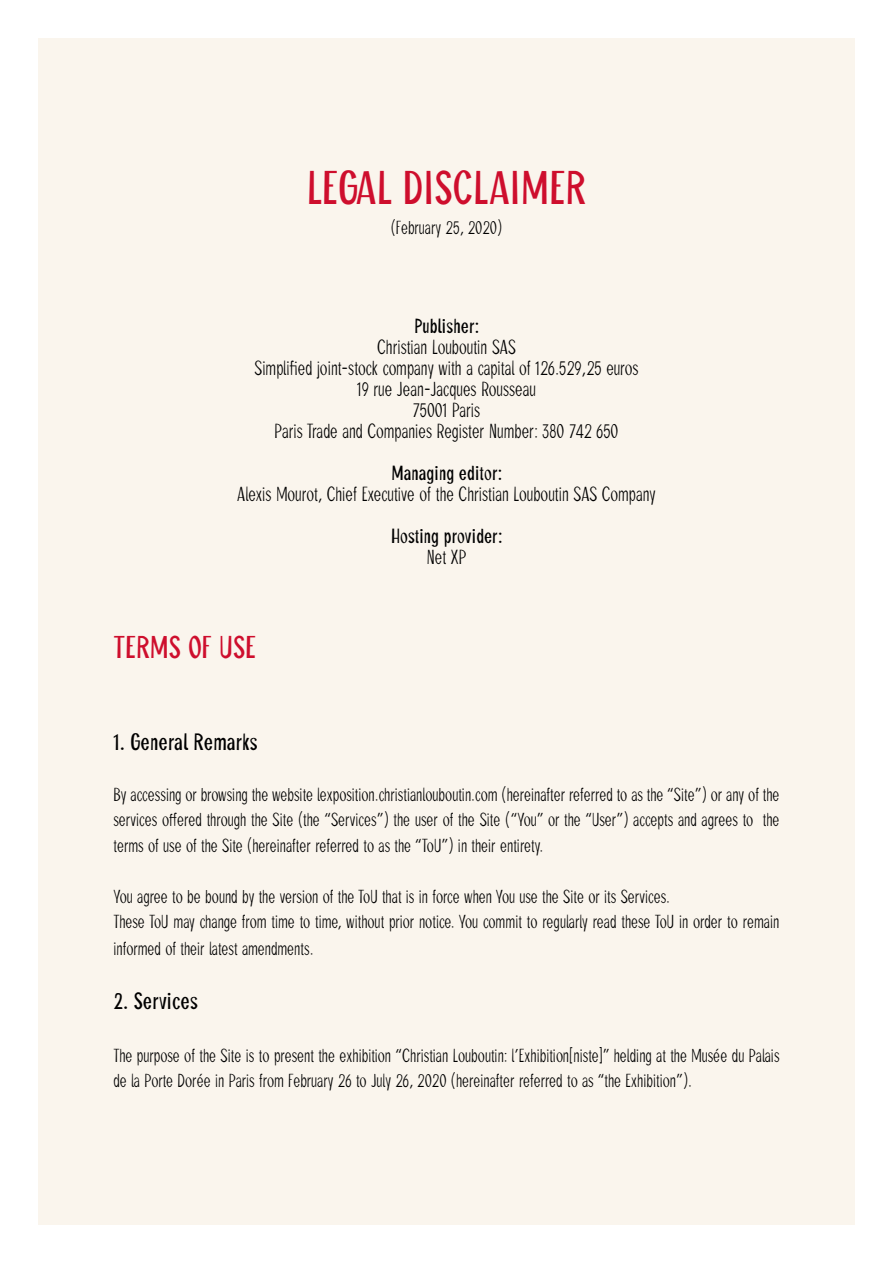
<style>
.page{position:relative;width:893px;height:1263px;background:#fff}
.page>*{position:absolute;margin:0;border:0;box-sizing:border-box;transform-origin:0 0}
.t1{font:45px "Exhibitionniste Text Regular";color:#ce0e2d}
.t2{font:30px "Exhibitionniste Text Regular";color:#ce0e2d}
.t3{font:22.5px "Exhibitionniste Text Regular";color:#000}
.t4{font:19.5px "Exhibitionniste Text Light";color:#000}
.t5{font:19.5px "Exhibitionniste Text Regular";color:#000}
.t6{font:18px/25.5px "Exhibitionniste Text Light";color:#000}
</style>
<div class="page">
<div style="left:1px;top:1px;width:892px;height:1262px;background:#faf5ed"></div>
<div style="left:0;top:1225px;width:893px;height:38px;background:#fff"></div>
<div style="left:0;top:0;width:893px;height:38px;background:#fff"></div>
<div style="left:0;top:0;width:38px;height:1263px;background:#fff"></div>
<div style="left:855px;top:0;width:38px;height:1263px;background:#fff"></div>
<p class="t1" style="left:307px;top:155px;width:281px">LEGAL DISCLAIMER</p>
<p class="t6" style="left:391px;top:214px;width:113px">(February 25, 2020)</p>
<p class="t5" style="left:414px;top:312px;width:66px">Publisher:</p>
<p class="t4" style="left:377px;top:333px;width:140px">Christian Louboutin SAS</p>
<p class="t4" style="left:255px;top:354px;width:385px">Simplified joint-stock company with a capital of 126.529,25 euros</p>
<p class="t4" style="left:357px;top:375px;width:180px">19 rue Jean-Jacques Rousseau</p>
<p class="t4" style="left:413px;top:396px;width:69px">75001 Paris</p>
<p class="t4" style="left:274px;top:417px;width:345px">Paris Trade and Companies Register Number: 380 742 650</p>
<p class="t5" style="left:391px;top:459px;width:112px">Managing editor:</p>
<p class="t4" style="left:237px;top:480px;width:420px">Alexis Mourot, Chief Executive of the Christian Louboutin SAS Company</p>
<p class="t5" style="left:391px;top:522px;width:113px">Hosting provider:</p>
<p class="t4" style="left:427px;top:543px;width:41px">Net XP</p>
<p class="t2" style="left:113px;top:625px;width:144px">TERMS OF USE</p>
<p class="t3" style="left:113px;top:725px;width:146px">1. General Remarks</p>
<p class="t6" style="left:113px;top:780px;width:668px;text-align:justify">By accessing or browsing the website lexposition.christianlouboutin.com (hereinafter referred to as the “Site”) or any of the services offered through the Site (the “Services”) the user of the Site (“You” or the “User”) accepts and agrees to the terms of use of the Site (hereinafter referred to as the “ToU”) in their entirety.</p>
<p class="t6" style="left:113px;top:882px;width:558px">You agree to be bound by the version of the ToU that is in force when You use the Site or its Services.</p>
<p class="t6" style="left:113px;top:907px;width:667px;line-height:27px">These ToU may change from time to time, without prior notice. You commit to regularly read these ToU in order to remain informed of their latest amendments.</p>
<p class="t3" style="left:113px;top:985px;width:86px">2. Services</p>
<p class="t6" style="left:113px;top:1041px;width:668px">The purpose of the Site is to present the exhibition “Christian Louboutin: l’Exhibition[niste]” helding at the Musée du Palais de la Porte Dorée in Paris from February 26 to July 26, 2020 (hereinafter referred to as “the Exhibition”).</p>
</div>
